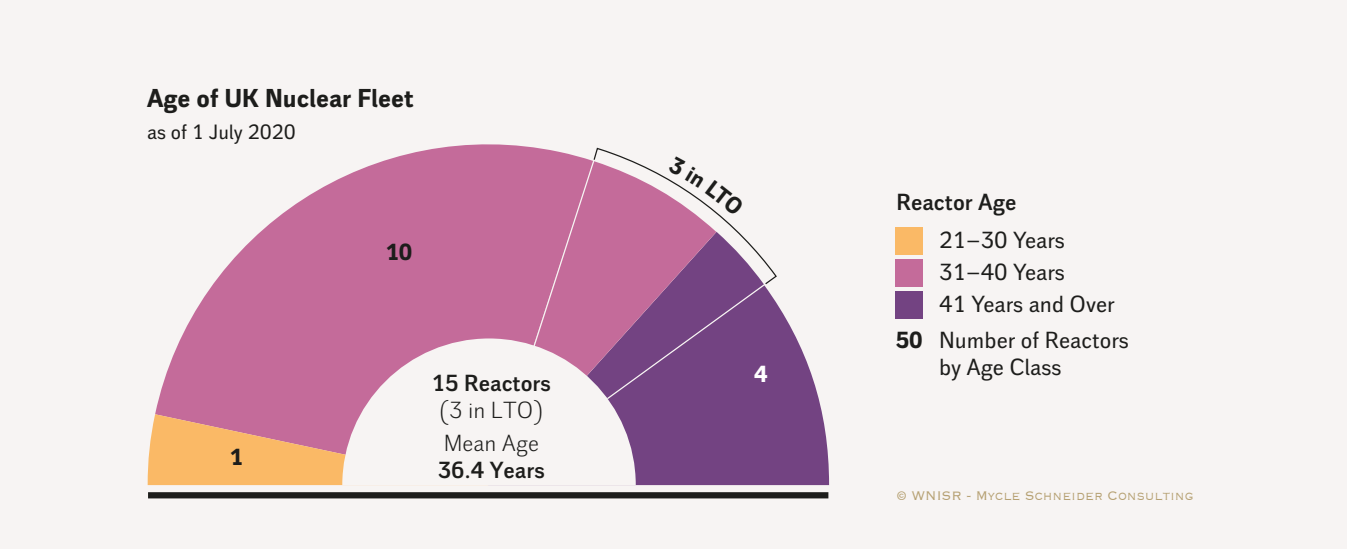
<style>
.page{position:relative;width:1347px;height:549px;background:#fff}
.page>*{position:absolute;margin:0;border:0;box-sizing:border-box;transform-origin:0 0}
.t1{font:700 25px "Walbaum Grotesk Text";color:#1d1d1b}
.t2{font:22.5px/32px "Walbaum Grotesk Text";color:#1d1d1b}
.t3{font:700 22.5px "Walbaum Grotesk";color:#1d1d1b}
.t4{font:22.5px/32.8px "Walbaum Grotesk";color:#1d1d1b}
.t5{font:700 22.5px "Walbaum Grotesk Text";color:#1d1d1b}
.t6{font:700 22.5px "Walbaum Grotesk Text";color:#fff}
.t7{font:20px "Walbaum Grotesk Text";color:#1d1d1b}
.t8{font:300 16.25px "Copperplate";color:#b6a173}
.s1{font-weight:700}
</style>
<div class="page">
<div style="left:1px;top:0;width:1345px;height:549px;background:#f7f4f3"></div>
<svg style="left:764px;top:304px;width:65px;height:181px;fill:#734382"></svg>
<div style="left:716px;top:400px;width:48px;height:85px;background:#734382"></div>
<div style="left:635px;top:400px;width:81px;height:85px;background:#734382"></div>
<svg style="left:155px;top:144px;width:377px;height:270px;fill:#c46b9a"></svg>
<svg style="left:148px;top:414px;width:194px;height:71px;background:#eba475"></svg>
<div style="left:148px;top:492px;width:680px;height:6px;background:#1d1d1b"></div>
<svg style="left:342px;top:338px;width:293px;height:147px"></svg>
<div style="left:895px;top:227px;width:28px;height:28px;background:#fab966"></div>
<div style="left:895px;top:259px;width:28px;height:28px;background:#c46b9a"></div>
<div style="left:895px;top:291px;width:28px;height:27px;background:#734382"></div>
<svg style="left:532px;top:147px;width:245px;height:253px"></svg>
<p class="t1" style="left:147px;top:83px;width:268px">Age of UK Nuclear Fleet</p>
<p class="t7" style="left:147px;top:120px;width:150px">as of 1 July 2020</p>
<p class="t5" style="left:385px;top:239px;width:29px">10</p>
<p class="t5" style="left:229px;top:444px;width:15px">1</p>
<p class="t3" style="left:431px;top:370px;width:121px">15 Reactors</p>
<p class="t4" style="left:439px;top:394px;width:105px">(3 in LTO)<br>Mean Age</p>
<p class="t3" style="left:438px;top:457px;width:109px">36.4 Years</p>
<p class="t6" style="left:754px;top:361px;width:15px">4</p>
<p class="t3" style="left:896px;top:189px;width:121px">Reactor Age</p>
<p class="t2" style="left:939px;top:225px;width:177px">21–30 Years<br>31–40 Years<br>41 Years and Over</p>
<p class="t2" style="left:939px;top:327px;width:191px;line-height:27px;text-indent:-43px"><span class="s1">50</span> Number of Reactors by Age Class</p>
<p class="t8" style="left:896px;top:485px;width:298px">© WNISR - Mycle Schneider Consulting</p>
</div>
